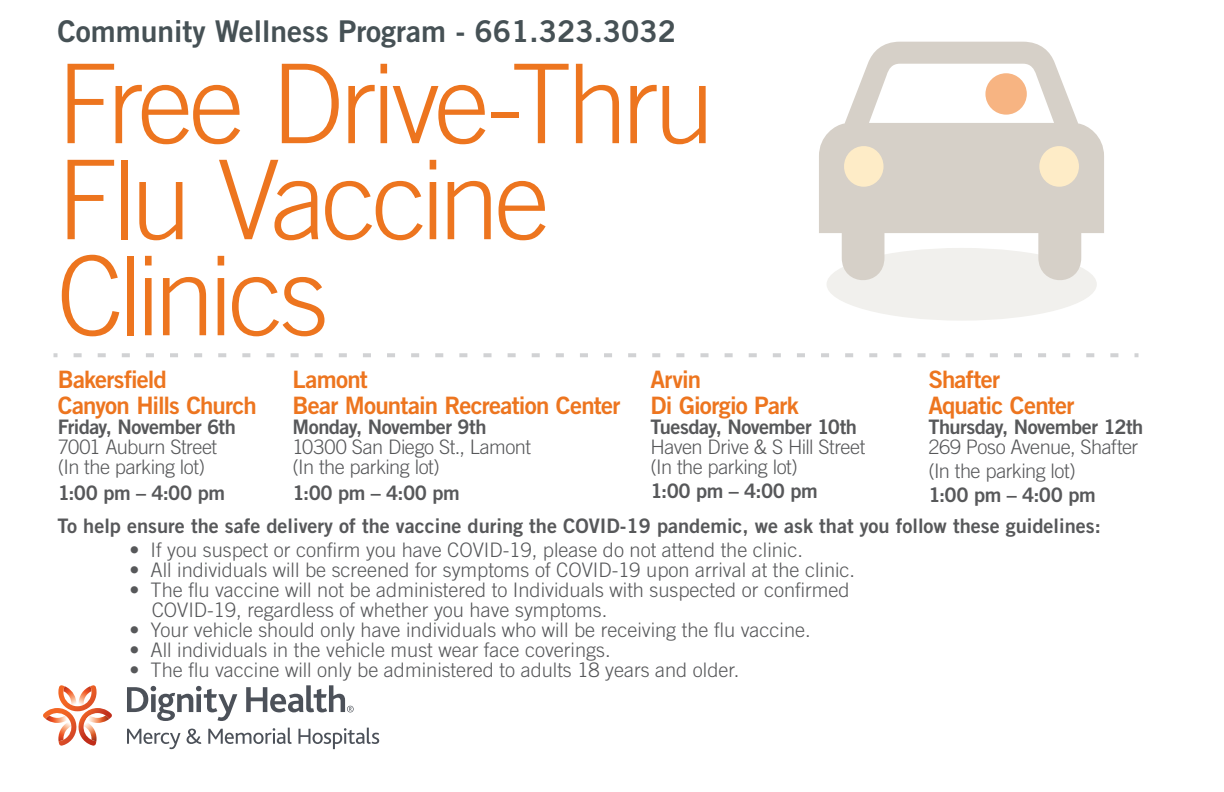
<style>
.page{position:relative;width:1224px;height:792px;background:#fff}
.page>*{position:absolute;margin:0;border:0;box-sizing:border-box;transform-origin:0 0}
.t1{font:300 110px/96px "Trade Gothic LT Std";letter-spacing:-.05em;color:#ed751f}
.t2{font:30px "Trade Gothic LT Std Bd 2";color:#465155}
.t3{font:24px/26px "Trade Gothic LT Std Bd 2";letter-spacing:-.035em;color:#ed751f}
.t4{font:300 20px/20px "Trade Gothic LT Std";color:#57585a}
.t5{font:20px/34.8px "Trade Gothic LT Std Bd 2";letter-spacing:-.015em;color:#57585a}
.t6{font:300 20px/20px "Trade Gothic LT Std";letter-spacing:-.025em;color:#57585a}
</style>
<div class="page">
<svg style="left:54px;top:353px;width:4px;height:4px"></svg>
<svg style="left:74px;top:353px;width:1045px;height:4px"></svg>
<svg style="left:1135px;top:353px;width:4px;height:4px"></svg>
<div style="left:827px;top:248px;width:270px;height:73px;background:#f1f0ed;border-radius:50%"></div>
<svg style="left:819px;top:42px;width:285px;height:246px;fill:#d6d0c8"></svg>
<div style="left:985px;top:73px;width:42px;height:42px;background:#f7b482;border-radius:50%"></div>
<svg style="left:43px;top:685px;width:69px;height:61px"></svg>
<img style="left:86px;top:719px;width:23px;height:4px">
<img style="left:86px;top:715px;width:23px;height:4px">
<svg style="left:127px;top:686px;width:110px;height:35px"></svg>
<svg style="left:246px;top:685px;width:108px;height:27px"></svg>
<svg style="left:127px;top:729px;width:54px;height:20px"></svg>
<svg style="left:187px;top:729px;width:14px;height:15px"></svg>
<svg style="left:208px;top:728px;width:84px;height:16px"></svg>
<svg style="left:298px;top:728px;width:81px;height:21px"></svg>
<h2 class="t2" style="left:58px;top:13px;width:620px">Community Wellness Program - 661.323.3032</h2>
<h1 class="t1" style="left:56px;top:55px;width:660px">Free Drive-Thru<br>Flu Vaccine<br>Clinics</h1>
<p class="t3" style="left:293px;top:366px;width:329px">Lamont<br>Bear Mountain Recreation Center</p>
<p class="t5" style="left:293px;top:409px;width:196px">Monday, November 9th</p>
<p class="t6" style="left:293px;top:437px;width:240px">10300 San Diego St., Lamont (In the parking lot)</p>
<p class="t5" style="left:293px;top:475px;width:169px">1:00 pm – 4:00 pm</p>
<p class="t3" style="left:651px;top:366px;width:150px">Arvin<br>Di Giorgio Park</p>
<p class="t5" style="left:651px;top:409px;width:208px">Tuesday, November 10th</p>
<p class="t6" style="left:651px;top:437px;width:216px">Haven Drive &amp; S Hill Street (In the parking lot)</p>
<p class="t5" style="left:57px;top:473px;width:1045px;text-indent:593px">1:00 pm – 4:00 pm<br>To help ensure the safe delivery of the vaccine during the COVID-19 pandemic, we ask that you follow these guidelines:</p>
<p class="t4" style="left:129px;top:540px;width:675px">• If you suspect or confirm you have COVID-19, please do not attend the clinic.</p>
<p class="t4" style="left:129px;top:560px;width:727px">• All individuals will be screened for symptoms of COVID-19 upon arrival at the clinic.</p>
<p class="t4" style="left:152px;top:580px;width:699px;text-indent:-22px">• The flu vaccine will not be administered to Individuals with suspected or confirmed<br>COVID-19, regardless of whether you have symptoms.</p>
<p class="t4" style="left:129px;top:620px;width:683px">• Your vehicle should only have individuals who will be receiving the flu vaccine.</p>
<p class="t4" style="left:129px;top:640px;width:483px">• All individuals in the vehicle must wear face coverings.</p>
<p class="t4" style="left:129px;top:660px;width:611px">• The flu vaccine will only be administered to adults 18 years and older.</p>
<p class="t3" style="left:58px;top:366px;width:201px">Bakersfield<br>Canyon Hills Church</p>
<p class="t5" style="left:58px;top:409px;width:180px">Friday, November 6th</p>
<p class="t6" style="left:58px;top:437px;width:161px">7001 Auburn Street (In the parking lot)</p>
<p class="t5" style="left:58px;top:475px;width:169px">1:00 pm – 4:00 pm</p>
<p class="t3" style="left:928px;top:366px;width:147px">Shafter<br>Aquatic Center</p>
<p class="t5" style="left:928px;top:409px;width:217px">Thursday, November 12th</p>
<p class="t6" style="left:928px;top:435px;width:211px;line-height:24px">269 Poso Avenue, Shafter (In the parking lot)</p>
<p class="t5" style="left:928px;top:477px;width:169px">1:00 pm – 4:00 pm</p>
</div>
